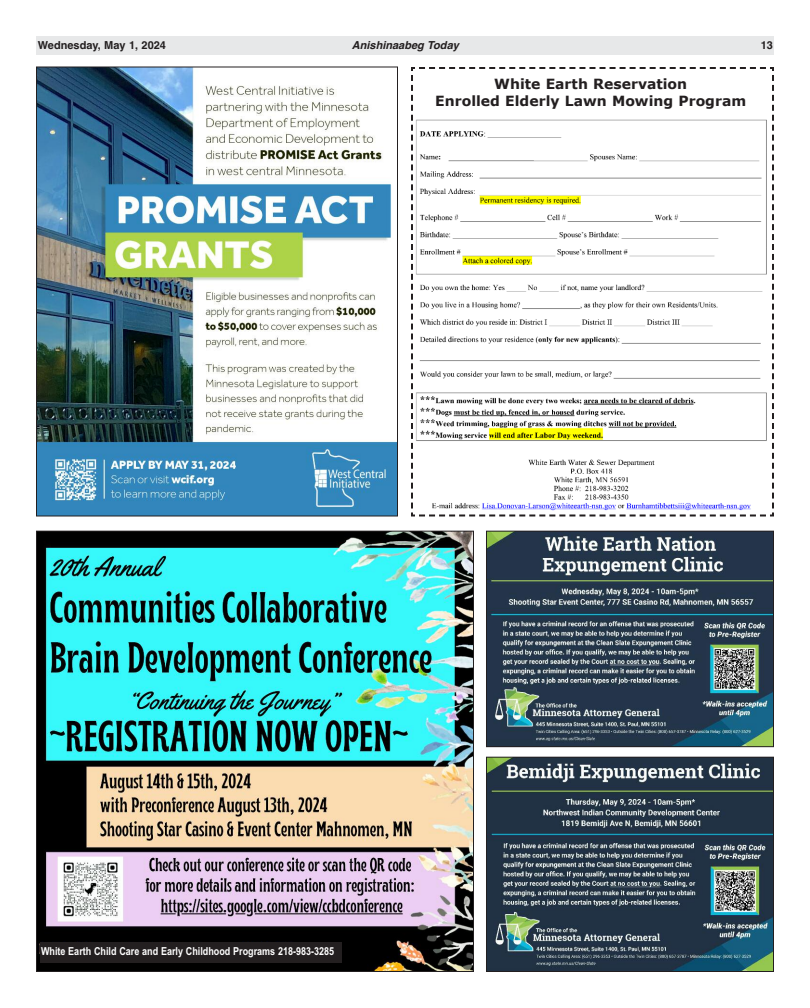
<style>
.page{position:relative;width:810px;height:1008px;background:#fff}
.page>*{position:absolute;margin:0;border:0;box-sizing:border-box;transform-origin:0 0}
.t1{font:700 14px/16.8px "Verdana";color:#231f20;text-align:center}
.t2{font:700 11px "Arial Narrow";color:#fff}
.t3{font:700 11px "Helvetica";color:#231f20}
.t4{font:italic 700 11px "Helvetica";color:#231f20}
</style>
<div class="page">
<div style="left:37px;top:36px;width:737px;height:19px;background:#e7e8e9"></div>
<svg style="left:411px;top:67px;width:363px;height:450px"></svg>
<img style="left:488px;top:759px;width:284px;height:211px">
<div style="left:486px;top:757px;width:288px;height:215px;border:1px solid #231f20"></div>
<img style="left:488px;top:533px;width:284px;height:212px">
<div style="left:486px;top:531px;width:288px;height:216px;border:1px solid #231f20"></div>
<img style="left:38px;top:68px;width:358px;height:446px">
<div style="left:418px;top:74px;width:346px;height:40px;background:#fff"></div>
<img style="left:38px;top:533px;width:434px;height:437px">
<div style="left:40px;top:942px;width:302px;height:20px;background:#231f20"></div>
<p class="t3" style="left:38px;top:38px;width:130px">Wednesday, May 1, 2024</p>
<p class="t4" style="left:352px;top:38px;width:109px">Anishinaabeg Today</p>
<p class="t3" style="left:761px;top:38px;width:14px">13</p>
<p class="t1" style="left:435px;top:75px;width:312px">White Earth Reservation<br>Enrolled Elderly Lawn Mowing Program</p>
<p class="t2" style="left:41px;top:945px;width:295px">White Earth Child Care and Early Childhood Programs 218-983-3285</p>
</div>
